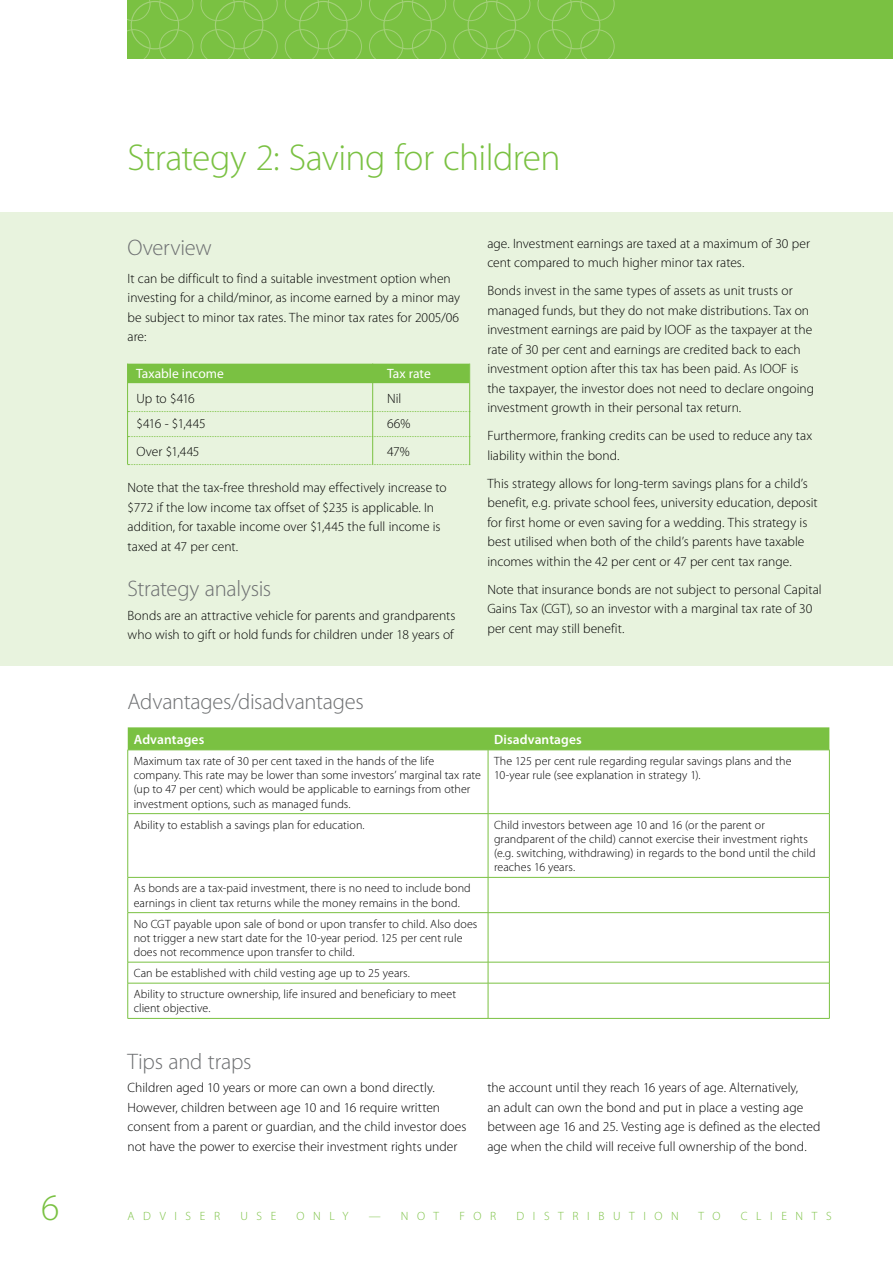
<style>
.page{position:relative;width:893px;height:1263px;background:#fff}
.page>*{position:absolute;margin:0;border:0;box-sizing:border-box;transform-origin:0 0}
.t1{font:300 37.5px "Myriad Pro";letter-spacing:-.02em;color:#7ac142}
.t2{font:300 22.5px "Myriad Pro";letter-spacing:-.01em;color:#6d6f71}
.t3{font:300 13.5px/19.5px "Myriad Pro";color:#000}
.t4{font:600 13.5px "Myriad Pro";letter-spacing:.01em;color:#fff}
.t5{font:13.5px "Myriad Pro";color:#fff}
.t6{font:300 12px/14.2px "Myriad Pro";letter-spacing:.005em;color:#000}
.t7{font:300 12px "Myriad Pro";letter-spacing:.72em;color:#7ac142}
</style>
<div class="page">
<div style="left:128px;top:0;width:765px;height:58px;background:#7ac142"></div>
<svg style="left:128px;top:0;width:66px;height:58px"></svg>
<svg style="left:200px;top:0;width:78px;height:58px"></svg>
<svg style="left:285px;top:0;width:77px;height:58px"></svg>
<svg style="left:369px;top:0;width:77px;height:58px"></svg>
<svg style="left:453px;top:0;width:78px;height:58px"></svg>
<svg style="left:537px;top:0;width:78px;height:58px"></svg>
<div style="left:0;top:213px;width:893px;height:453px;background:#e8f3de"></div>
<div style="left:128px;top:364px;width:341px;height:19px;background:#7ac142"></div>
<svg style="left:128px;top:411px;width:341px;height:1px"></svg>
<svg style="left:128px;top:436px;width:341px;height:1px"></svg>
<svg style="left:128px;top:464px;width:342px;height:1px"></svg>
<div style="left:128px;top:727px;width:701px;height:23px;background:#7ac142"></div>
<hr style="left:128px;top:750px;width:360px;height:1px;background:#7ac142">
<hr style="left:488px;top:750px;width:342px;height:1px;background:#7ac142">
<hr style="left:488px;top:750px;width:1px;height:63px;background:#7ac142">
<hr style="left:128px;top:813px;width:360px;height:1px;background:#7ac142">
<hr style="left:488px;top:813px;width:341px;height:1px;background:#7ac142">
<hr style="left:488px;top:814px;width:1px;height:63px;background:#7ac142">
<hr style="left:128px;top:877px;width:360px;height:1px;background:#7ac142">
<hr style="left:488px;top:877px;width:341px;height:1px;background:#7ac142">
<hr style="left:488px;top:877px;width:1px;height:35px;background:#7ac142">
<hr style="left:488px;top:913px;width:1px;height:49px;background:#7ac142">
<hr style="left:128px;top:962px;width:360px;height:1px;background:#7ac142">
<hr style="left:488px;top:962px;width:341px;height:1px;background:#7ac142">
<svg style="left:488px;top:962px;width:1px;height:21px"></svg>
<hr style="left:128px;top:983px;width:360px;height:1px;background:#7ac142">
<hr style="left:488px;top:983px;width:341px;height:1px;background:#7ac142">
<hr style="left:488px;top:983px;width:1px;height:35px;background:#7ac142">
<hr style="left:128px;top:1018px;width:360px;height:1px;background:#7ac142">
<hr style="left:488px;top:1018px;width:342px;height:1px;background:#7ac142">
<hr style="left:128px;top:912px;width:360px;height:1px;background:#7ac142">
<hr style="left:488px;top:912px;width:342px;height:1px;background:#7ac142">
<hr style="left:127px;top:750px;width:1px;height:64px;background:#7ac142">
<hr style="left:829px;top:750px;width:1px;height:64px;background:#7ac142">
<hr style="left:127px;top:814px;width:1px;height:63px;background:#7ac142">
<hr style="left:829px;top:814px;width:1px;height:63px;background:#7ac142">
<hr style="left:127px;top:877px;width:1px;height:35px;background:#7ac142">
<hr style="left:829px;top:877px;width:1px;height:35px;background:#7ac142">
<hr style="left:127px;top:913px;width:1px;height:49px;background:#7ac142">
<hr style="left:829px;top:913px;width:1px;height:49px;background:#7ac142">
<svg style="left:127px;top:962px;width:1px;height:21px"></svg>
<svg style="left:829px;top:962px;width:1px;height:21px"></svg>
<hr style="left:127px;top:983px;width:1px;height:35px;background:#7ac142">
<hr style="left:829px;top:983px;width:1px;height:35px;background:#7ac142">
<hr style="left:127px;top:364px;width:1px;height:100px;background:#7ac142">
<hr style="left:469px;top:364px;width:1px;height:100px;background:#7ac142">
<hr style="left:372px;top:364px;width:1px;height:100px;background:#7ac142">
<h1 class="t1" style="left:128px;top:137px;width:434px">Strategy 2: Saving for children</h1>
<h2 class="t2" style="left:128px;top:235px;width:86px">Overview</h2>
<p class="t3" style="left:128px;top:269px;width:334px">It can be difficult to find a suitable investment option when investing for a child/minor, as income earned by a minor may be subject to minor tax rates. The minor tax rates for 2005/06 are:</p>
<p class="t5" style="left:136px;top:366px;width:89px">Taxable income</p>
<p class="t5" style="left:387px;top:366px;width:45px">Tax rate</p>
<p class="t3" style="left:137px;top:389px;width:60px">Up to $416</p>
<p class="t3" style="left:387px;top:389px;width:16px">Nil</p>
<p class="t3" style="left:137px;top:414px;width:71px">$416 - $1,445</p>
<p class="t3" style="left:387px;top:414px;width:25px">66%</p>
<p class="t3" style="left:137px;top:442px;width:64px">Over $1,445</p>
<p class="t3" style="left:387px;top:442px;width:24px">47%</p>
<p class="t3" style="left:128px;top:478px;width:321px">Note that the tax-free threshold may effectively increase to $772 if the low income tax offset of $235 is applicable. In addition, for taxable income over $1,445 the full income is taxed at 47 per cent.</p>
<h2 class="t2" style="left:128px;top:576px;width:145px">Strategy analysis</h2>
<p class="t3" style="left:128px;top:606px;width:330px">Bonds are an attractive vehicle for parents and grandparents who wish to gift or hold funds for children under 18 years of</p>
<p class="t3" style="left:487px;top:234px;width:324px">age. Investment earnings are taxed at a maximum of 30 per cent compared to much higher minor tax rates.</p>
<p class="t3" style="left:487px;top:281px;width:328px">Bonds invest in the same types of assets as unit trusts or managed funds, but they do not make distributions. Tax on investment earnings are paid by IOOF as the taxpayer at the rate of 30 per cent and earnings are credited back to each investment option after this tax has been paid. As IOOF is the taxpayer, the investor does not need to declare ongoing investment growth in their personal tax return.</p>
<p class="t3" style="left:487px;top:426px;width:326px">Furthermore, franking credits can be used to reduce any tax liability within the bond.</p>
<p class="t3" style="left:487px;top:474px;width:332px">This strategy allows for long-term savings plans for a child’s benefit, e.g. private school fees, university education, deposit for first home or even saving for a wedding. This strategy is best utilised when both of the child’s parents have taxable incomes within the 42 per cent or 47 per cent tax range.</p>
<p class="t3" style="left:487px;top:580px;width:336px">Note that insurance bonds are not subject to personal Capital<br>Gains Tax (CGT), so an investor with a marginal tax rate of 30 per cent may still benefit.</p>
<h2 class="t2" style="left:128px;top:689px;width:238px">Advantages/disadvantages</h2>
<p class="t4" style="left:134px;top:731px;width:72px">Advantages</p>
<p class="t4" style="left:494px;top:731px;width:89px">Disadvantages</p>
<p class="t6" style="left:134px;top:754px;width:349px">Maximum tax rate of 30 per cent taxed in the hands of the life company. This rate may be lower than some investors’ marginal tax rate (up to 47 per cent) which would be applicable to earnings from other investment options, such as managed funds.</p>
<p class="t6" style="left:494px;top:754px;width:299px">The 125 per cent rule regarding regular savings plans and the<br>10-year rule (see explanation in strategy 1).</p>
<p class="t6" style="left:134px;top:818px;width:232px">Ability to establish a savings plan for education.</p>
<p class="t6" style="left:494px;top:818px;width:323px">Child investors between age 10 and 16 (or the parent or grandparent of the child) cannot exercise their investment rights (e.g. switching, withdrawing) in regards to the bond until the child reaches 16 years.</p>
<p class="t6" style="left:134px;top:881px;width:339px">As bonds are a tax-paid investment, there is no need to include bond earnings in client tax returns while the money remains in the bond.</p>
<p class="t6" style="left:134px;top:917px;width:345px">No CGT payable upon sale of bond or upon transfer to child. Also does not trigger a new start date for the 10-year period. 125 per cent rule does not recommence upon transfer to child.</p>
<p class="t6" style="left:134px;top:963px;width:324px;line-height:21px">Can be established with child vesting age up to 25 years.<br>Ability to structure ownership, life insured and beneficiary to meet</p>
<p class="t6" style="left:134px;top:1001px;width:78px">client objective.</p>
<h2 class="t2" style="left:128px;top:1049px;width:125px">Tips and traps</h2>
<p class="t3" style="left:128px;top:1078px;width:340px">Children aged 10 years or more can own a bond directly.<br>However, children between age 10 and 16 require written consent from a parent or guardian, and the child investor does not have the power to exercise their investment rights under</p>
<p class="t3" style="left:487px;top:1078px;width:335px">the account until they reach 16 years of age. Alternatively,<br>an adult can own the bond and put in place a vesting age between age 16 and 25. Vesting age is defined as the elected age when the child will receive full ownership of the bond.</p>
<p class="t7" style="left:128px;top:1210px;width:94px">ADVISER</p>
<p class="t7" style="left:240px;top:1210px;width:37px">USE</p>
<p class="t7" style="left:296px;top:1210px;width:54px">ONLY</p>
<p class="t7" style="left:369px;top:1210px;width:72px">— NOT</p>
<p class="t7" style="left:459px;top:1210px;width:38px">FOR</p>
<p class="t7" style="left:516px;top:1210px;width:164px">DISTRIBUTION</p>
<p class="t7" style="left:699px;top:1210px;width:23px">T O</p>
<p class="t7" style="left:741px;top:1210px;width:92px">CLIENTS</p>
</div>
